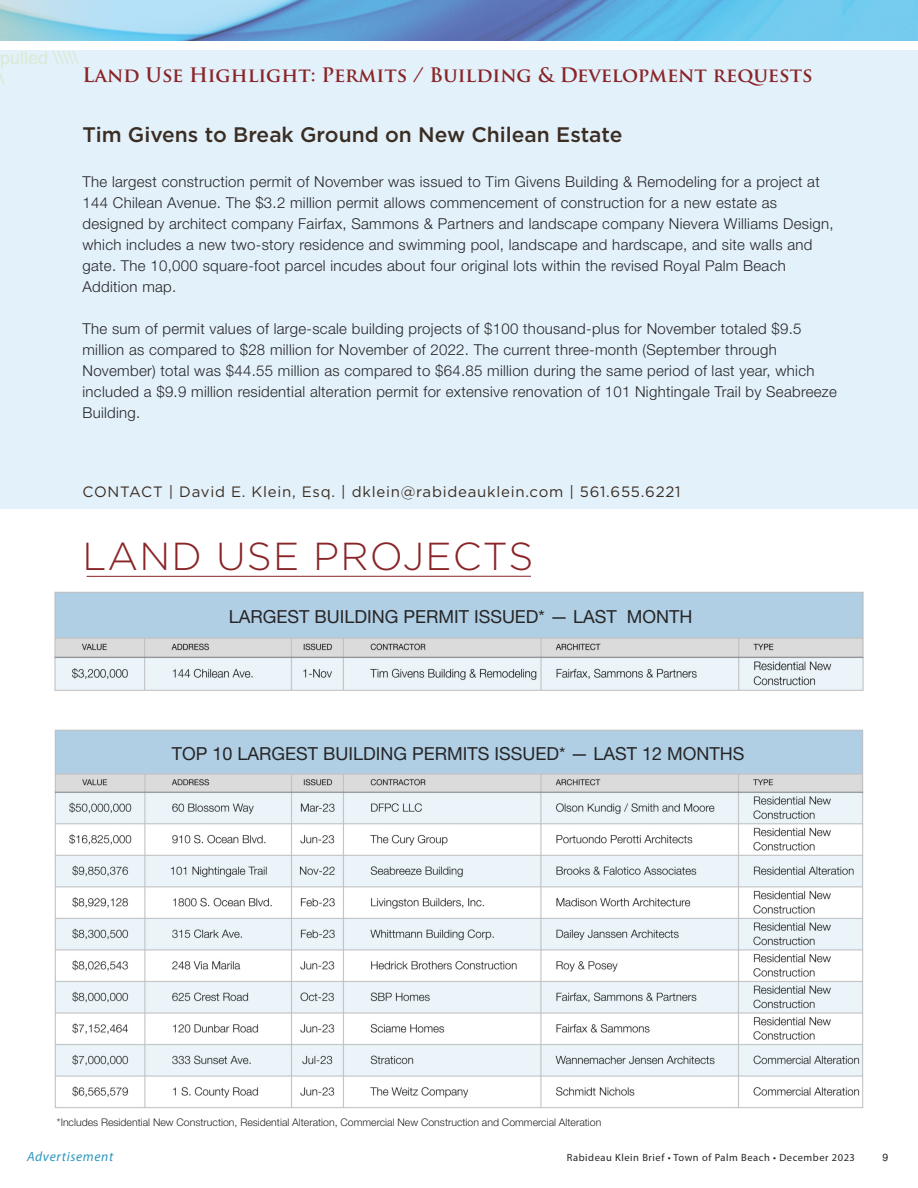
<style>
.page{position:relative;width:918px;height:1188px;background:#fff}
.page>*{position:absolute;margin:0;border:0;box-sizing:border-box;transform-origin:0 0}
.t1{font:300 39px "Gotham";letter-spacing:.03em;color:#892427}
.t2{font:500 21px "Gotham";color:#3b2d22}
.t3{font:700 19.5px "Trajan Pro";color:#892427}
.t4{font:18px "Helvetica Neue";color:#272627}
.t5{font:18px/21.6px "Helvetica";color:#dce9d3}
.t6{font:300 15px/21px "Helvetica Neue";letter-spacing:.02em;color:#272627}
.t7{font:15px "Gotham";letter-spacing:.05em;color:#3b2d22}
.t8{font:italic 13.5px "Myriad Pro";letter-spacing:.05em;color:#2d97be}
.t9{font:300 10.5px "Helvetica Neue";color:#272627}
.t10{font:10.5px "Myriad Pro";letter-spacing:.05em;color:#272627}
.t11{font:10.5px "Helvetica";color:#272627}
</style>
<div class="page">
<div style="left:0;top:50px;width:918px;height:459px;background:#e3f1fb"></div>
<img style="left:54px;top:729px;width:810px;height:380px">
<img style="left:54px;top:592px;width:810px;height:99px">
<hr style="left:87px;top:576px;width:444px;height:1px;background:#892427">
<img style="left:0;top:0;width:918px;height:40px">
<p class="t5" style="left:0;top:47px;width:80px">pulled \\\\\ \</p>
<h3 class="t3" style="left:82px;top:68px;width:732px">Land Use Highlight: Permits / Building &amp; Development requests</h3>
<h2 class="t2" style="left:82px;top:127px;width:542px">Tim Givens to Break Ground on New Chilean Estate</h2>
<p class="t6" style="left:82px;top:170px;width:753px">The largest construction permit of November was issued to Tim Givens Building &amp; Remodeling for a project at 144 Chilean Avenue. The $3.2 million permit allows commencement of construction for a new estate as designed by architect company Fairfax, Sammons &amp; Partners and landscape company Nievera Williams Design, which includes a new two-story residence and swimming pool, landscape and hardscape, and site walls and gate. The 10,000 square-foot parcel incudes about four original lots within the revised Royal Palm Beach Addition map.</p>
<p class="t6" style="left:82px;top:317px;width:756px">The sum of permit values of large-scale building projects of $100 thousand-plus for November totaled $9.5 million as compared to $28 million for November of 2022. The current three-month (September through November) total was $44.55 million as compared to $64.85 million during the same period of last year, which included a $9.9 million residential alteration permit for extensive renovation of 101 Nightingale Trail by Seabreeze Building.</p>
<p class="t7" style="left:82px;top:486px;width:600px">CONTACT | David E. Klein, Esq. | dklein@rabideauklein.com | 561.655.6221</p>
<h1 class="t1" style="left:82px;top:543px;width:453px">LAND USE PROJECTS</h1>
<p class="t4" style="left:229px;top:602px;width:465px">LARGEST BUILDING PERMIT ISSUED* — LAST MONTH</p>
<p class="t4" style="left:172px;top:738px;width:574px">TOP 10 LARGEST BUILDING PERMITS ISSUED* — LAST 12 MONTHS</p>
<p class="t9" style="left:57px;top:1113px;width:546px">*Includes Residential New Construction, Residential Alteration, Commercial New Construction and Commercial Alteration</p>
<p class="t8" style="left:27px;top:1151px;width:88px">Advertisement</p>
<p class="t10" style="left:567px;top:1153px;width:290px">Rabideau Klein Brief • Town of Palm Beach • December 2023</p>
<p class="t11" style="left:882px;top:1151px;width:7px">9</p>
</div>
